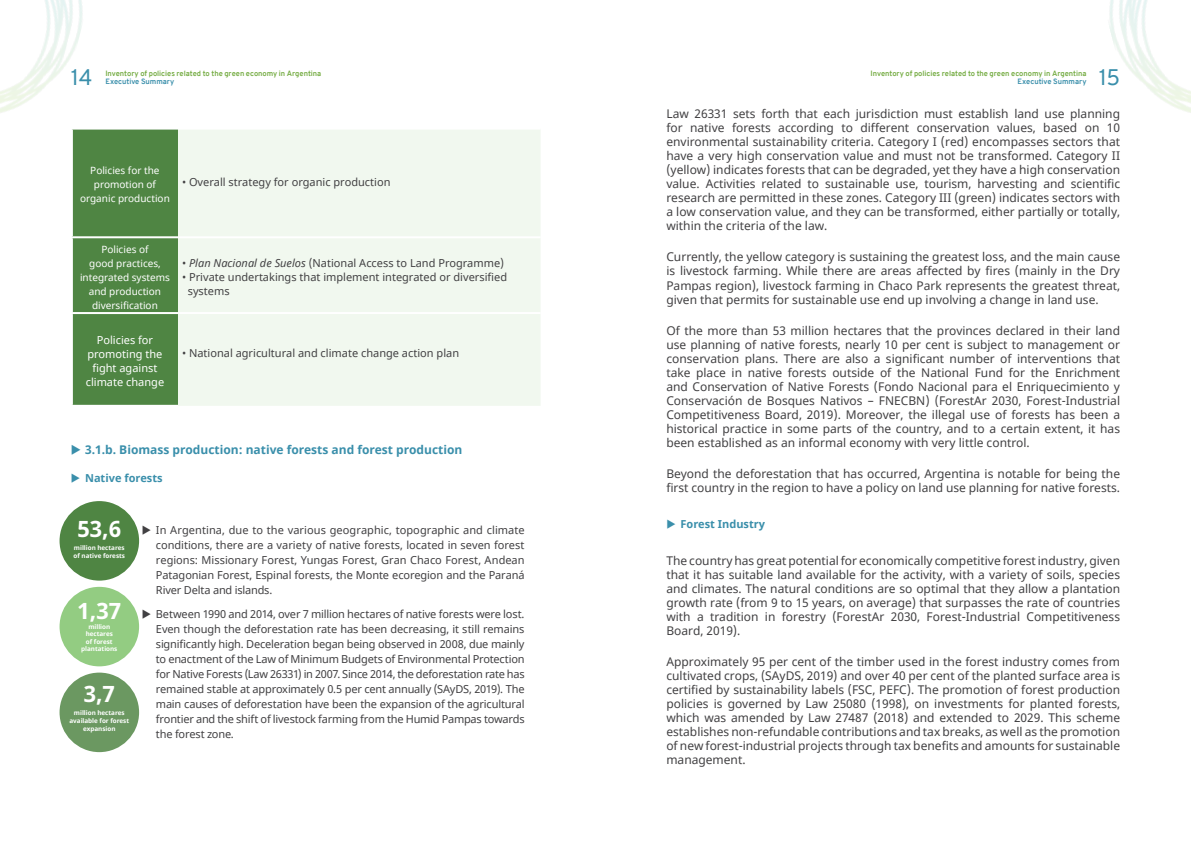
<style>
.page{position:relative;width:1191px;height:842px;background:#fff}
.page>*{position:absolute;margin:0;border:0;box-sizing:border-box;transform-origin:0 0}
.t1{font:700 22.5px "Noto Sans";color:#fff}
.t2{font:22px "Overpass";color:#3a8fab}
.t3{font:12px/14px "Noto Sans";color:#414042;text-align:justify}
.t4{font:700 12px "Noto Sans";color:#3a8fab}
.t5{font:11px/15px "Noto Sans";color:#414042;text-align:justify}
.t6{font:11px/14px "Noto Sans";color:#fff;text-align:center}
.t7{font:700 11px "Noto Sans";color:#3a8fab}
.t8{font:10px/14px "Noto Sans";color:#fff;text-align:center}
.t9{font:700 7.5px "Overpass";color:#75ac43}
.t10{font:700 7.5px "Overpass";color:#3a8fab}
.t11{font:700 6.3px/7.6px "Noto Sans";color:#fff;text-align:center}
.s1{font-style:italic}
</style>
<div class="page">
<img style="left:1109px;top:0;width:82px;height:113px">
<img style="left:0;top:0;width:83px;height:113px">
<div style="left:73px;top:130px;width:105px;height:275px;background:#4f8543"></div>
<div style="left:178px;top:130px;width:362px;height:276px;background:#f1f8ef"></div>
<hr style="left:71px;top:236px;width:107px;height:2px;background:#fff">
<hr style="left:178px;top:236px;width:362px;height:2px;background:#fff">
<hr style="left:178px;top:312px;width:362px;height:2px;background:#fff">
<hr style="left:71px;top:312px;width:107px;height:2px;background:#fff">
<div style="left:60px;top:673px;width:79px;height:79px;background:#6b9861;border-radius:50%"></div>
<div style="left:60px;top:587px;width:79px;height:79px;background:#93cc82;border-radius:50%"></div>
<div style="left:60px;top:501px;width:79px;height:80px;background:#4f8543;border-radius:50%"></div>
<h2 class="t2" style="left:71px;top:62px;width:23px">14</h2>
<h2 class="t2" style="left:1098px;top:62px;width:23px">15</h2>
<p class="t9" style="left:105px;top:68px;width:217px">Inventory of policies related to the green economy in Argentina</p>
<p class="t10" style="left:105px;top:76px;width:70px">Executive Summary</p>
<p class="t9" style="left:870px;top:68px;width:217px">Inventory of policies related to the green economy in Argentina</p>
<p class="t10" style="left:1017px;top:76px;width:70px">Executive Summary</p>
<p class="t8" style="left:80px;top:164px;width:91px">Policies for the promotion of organic production</p>
<p class="t5" style="left:182px;top:175px;width:210px">• Overall strategy for organic production</p>
<p class="t8" style="left:80px;top:242px;width:91px">Policies of<br>good practices, integrated systems and production diversification</p>
<p class="t6" style="left:86px;top:334px;width:80px">Policies for promoting the fight against climate change</p>
<p class="t5" style="left:182px;top:256px;width:324px">• <span class="s1">Plan Nacional de Suelos</span> (National Access to Land Programme)</p>
<p class="t5" style="left:188px;top:270px;width:321px;line-height:14px;text-indent:-6px">• Private undertakings that implement integrated or diversified systems</p>
<p class="t5" style="left:182px;top:346px;width:279px">• National agricultural and climate change action plan</p>
<p class="t4" style="left:85px;top:441px;width:379px">3.1.b. Biomass production: native forests and forest production</p>
<p class="t7" style="left:85px;top:470px;width:79px">Native forests</p>
<h1 class="t1" style="left:77px;top:513px;width:45px">53,6</h1>
<p class="t11" style="left:74px;top:544px;width:53px;text-align:left">million hectares of native forests</p>
<h1 class="t1" style="left:77px;top:595px;width:45px">1,37</h1>
<p class="t11" style="left:81px;top:623px;width:38px;line-height:7.2px">million hectares<br>of forest plantations</p>
<h1 class="t1" style="left:84px;top:678px;width:33px">3,7</h1>
<p class="t11" style="left:69px;top:709px;width:61px">million hectares available for forest expansion</p>
<p class="t5" style="left:156px;top:523px;width:370px">In Argentina, due to the various geographic, topographic and climate conditions, there are a variety of native forests, located in seven forest regions: Missionary Forest, Yungas Forest, Gran Chaco Forest, Andean Patagonian Forest, Espinal forests, the Monte ecoregion and the Paraná River Delta and islands.</p>
<p class="t5" style="left:156px;top:607px;width:370px">Between 1990 and 2014, over 7 million hectares of native forests were lost.<br>Even though the deforestation rate has been decreasing, it still remains significantly high. Deceleration began being observed in 2008, due mainly to enactment of the Law of Minimum Budgets of Environmental Protection for Native Forests (Law 26331) in 2007. Since 2014, the deforestation rate has remained stable at approximately 0.5 per cent annually (SAyDS, 2019). The main causes of deforestation have been the expansion of the agricultural frontier and the shift of livestock farming from the Humid Pampas towards the forest zone.</p>
<p class="t3" style="left:666px;top:107px;width:455px">Law 26331 sets forth that each jurisdiction must establish land use planning for native forests according to different conservation values, based on 10 environmental sustainability criteria. Category I (red) encompasses sectors that have a very high conservation value and must not be transformed. Category II (yellow) indicates forests that can be degraded, yet they have a high conservation value. Activities related to sustainable use, tourism, harvesting and scientific research are permitted in these zones. Category III (green) indicates sectors with a low conservation value, and they can be transformed, either partially or totally, within the criteria of the law.</p>
<p class="t3" style="left:666px;top:251px;width:455px">Currently, the yellow category is sustaining the greatest loss, and the main cause is livestock farming. While there are areas affected by fires (mainly in the Dry Pampas region), livestock farming in Chaco Park represents the greatest threat, given that permits for sustainable use end up involving a change in land use.</p>
<p class="t3" style="left:666px;top:324px;width:455px">Of the more than 53 million hectares that the provinces declared in their land use planning of native forests, nearly 10 per cent is subject to management or conservation plans. There are also a significant number of interventions that take place in native forests outside of the National Fund for the Enrichment and Conservation of Native Forests (Fondo Nacional para el Enriquecimiento y Conservación de Bosques Nativos – FNECBN) (ForestAr 2030, Forest-Industrial Competitiveness Board, 2019). Moreover, the illegal use of forests has been a historical practice in some parts of the country, and to a certain extent, it has been established as an informal economy with very little control.</p>
<p class="t3" style="left:666px;top:467px;width:455px">Beyond the deforestation that has occurred, Argentina is notable for being the first country in the region to have a policy on land use planning for native forests.</p>
<p class="t7" style="left:680px;top:516px;width:86px">Forest Industry</p>
<p class="t3" style="left:666px;top:554px;width:455px">The country has great potential for economically competitive forest industry, given that it has suitable land available for the activity, with a variety of soils, species and climates. The natural conditions are so optimal that they allow a plantation growth rate (from 9 to 15 years, on average) that surpasses the rate of countries with a tradition in forestry (ForestAr 2030, Forest-Industrial Competitiveness Board, 2019).</p>
<p class="t3" style="left:666px;top:655px;width:455px">Approximately 95 per cent of the timber used in the forest industry comes from cultivated crops, (SAyDS, 2019) and over 40 per cent of the planted surface area is certified by sustainability labels (FSC, PEFC). The promotion of forest production policies is governed by Law 25080 (1998), on investments for planted forests, which was amended by Law 27487 (2018) and extended to 2029. This scheme establishes non-refundable contributions and tax breaks, as well as the promotion of new forest-industrial projects through tax benefits and amounts for sustainable management.</p>
</div>
